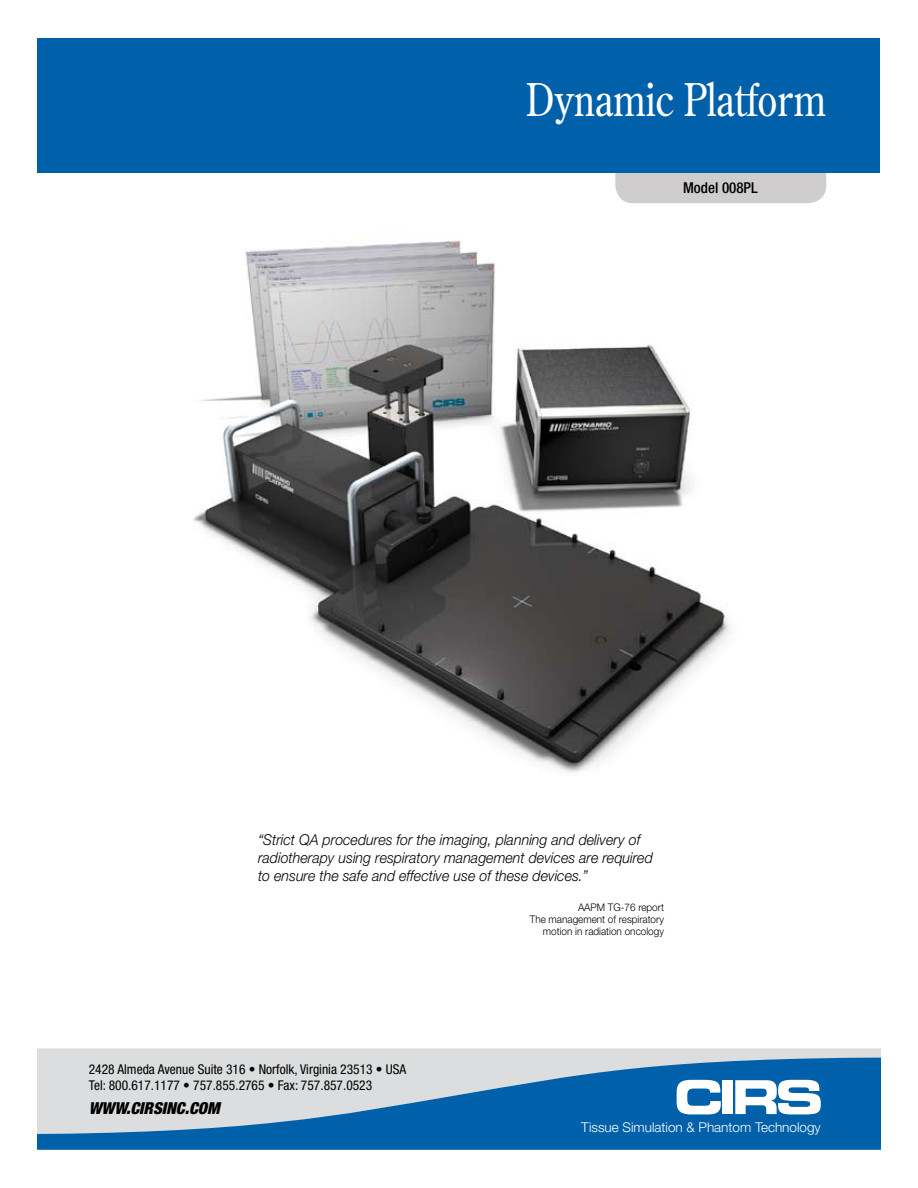
<style>
.page{position:relative;width:918px;height:1188px;background:#fff}
.page>*{position:absolute;margin:0;border:0;box-sizing:border-box;transform-origin:0 0}
.t1{font:45px "Century Old Style";color:#fff;scale:.85 1}
.t2{font:italic 900 condensed 16.5px "Helvetica Neue";color:#000}
.t3{font:italic 300 15px/18px "Helvetica Neue";color:#000;scale:.95 1}
.t4{font:500 condensed 15px "Helvetica Neue";color:#000}
.t5{font:condensed 13.5px/16.5px "Helvetica Neue";color:#000}
.t6{font:300 13.5px "Helvetica Neue";color:#fff}
.t7{font:300 10.5px/12px "Helvetica Neue";color:#000;text-align:right;scale:.95 1}
</style>
<div class="page">
<div style="left:615px;top:148px;width:211px;height:55px;background:#cfcdcd;border-radius:18px"></div>
<div style="left:38px;top:38px;width:842px;height:135px;background:#0061aa"></div>
<svg style="left:38px;top:1048px;width:842px;height:9px;background:#dddedf"></svg>
<svg style="left:38px;top:1057px;width:842px;height:93px;background:#6097c1"></svg>
<svg style="left:677px;top:1080px;width:44px;height:34px"></svg>
<div style="left:722px;top:1080px;width:11px;height:34px;background:#fff"></div>
<svg style="left:735px;top:1080px;width:86px;height:34px"></svg>
<img style="left:193px;top:240px;width:536px;height:533px">
<h1 class="t1" style="left:526px;top:70px;width:355px">Dynamic Platform</h1>
<p class="t4" style="left:683px;top:179px;width:76px">Model 008PL</p>
<p class="t3" style="left:258px;top:831px;width:417px">“Strict QA procedures for the imaging, planning and delivery of radiotherapy using respiratory management devices are required to ensure the safe and effective use of these devices.”</p>
<p class="t7" style="left:530px;top:901px;width:143px">AAPM TG-76 report<br>The management of respiratory motion in radiation oncology</p>
<p class="t5" style="left:89px;top:1061px;width:319px">2428 Almeda Avenue Suite 316 • Norfolk, Virginia 23513 • USA<br>Tel: 800.617.1177 • 757.855.2765 • Fax: 757.857.0523</p>
<p class="t2" style="left:89px;top:1098px;width:132px">WWW.CIRSINC.COM</p>
<p class="t6" style="left:581px;top:1119px;width:241px">Tissue Simulation &amp; Phantom Technology</p>
</div>
